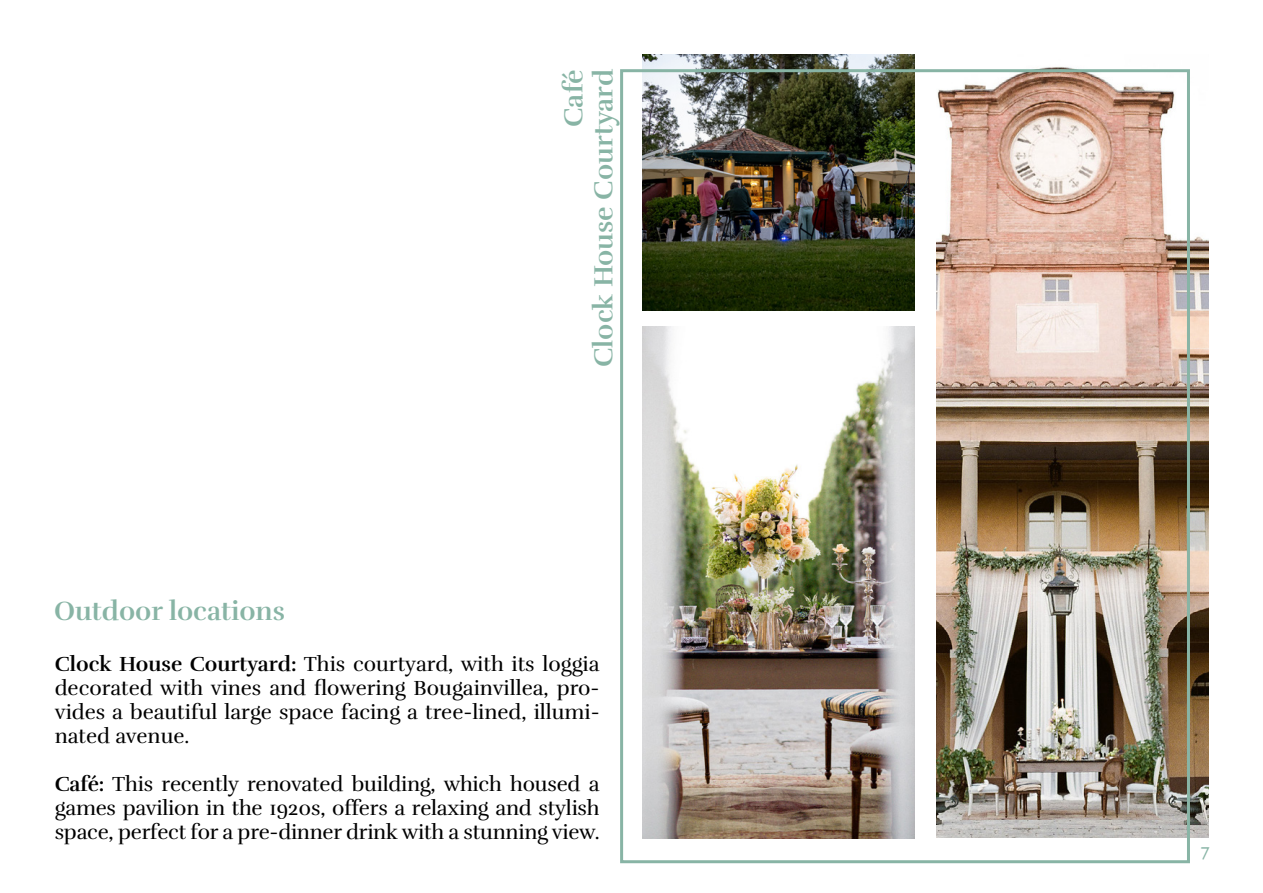
<style>
.page{position:relative;width:1263px;height:893px;background:#fff}
.page>*{position:absolute;margin:0;border:0;box-sizing:border-box;transform-origin:0 0}
.t1{font:700 27px/30px "Rufina";color:#88b4a5;text-align:right}
.t2{font:21px/24px "Rufina";letter-spacing:-.01em;color:#000;text-align:justify}
.t3{font:700 18px "Rufina";color:#88b4a5}
.s1{font-weight:700}
</style>
<div class="page">
<img style="left:936px;top:66px;width:273px;height:772px">
<img style="left:642px;top:327px;width:273px;height:512px">
<img style="left:642px;top:54px;width:273px;height:256px">
<div style="left:620px;top:69px;width:570px;height:794px;border:3px solid #88b4a5"></div>
<p class="t1" style="left:558px;top:367px;width:299px;rotate:-90deg">Café<br>Clock House Courtyard</p>
<p class="t1" style="left:54px;top:596px;width:232px">Outdoor locations</p>
<p class="t2" style="left:55px;top:652px;width:546px"><span class="s1">Clock House Courtyard:</span> This courtyard, with its loggia decorated with vines and flowering Bougainvillea, pro&shy;vides a beautiful large space facing a tree-lined, illumi&shy;nated avenue.</p>
<p class="t2" style="left:55px;top:772px;width:546px"><span class="s1">Café:</span> This recently renovated building, which housed a games pavilion in the 1920s, offers a relaxing and stylish space, perfect for a pre-dinner drink with a stunning view.</p>
<p class="t3" style="left:1201px;top:839px;width:10px">7</p>
</div>
